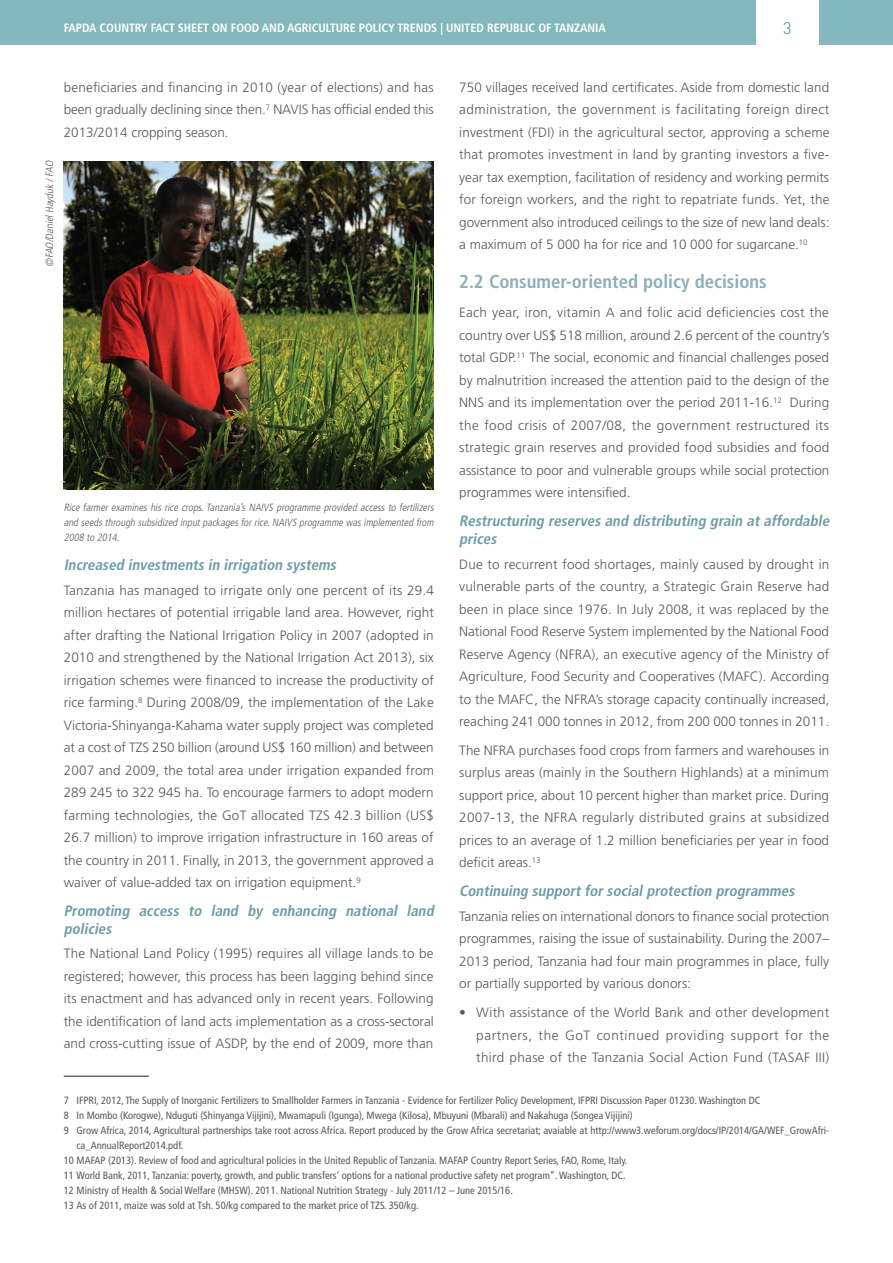
<style>
.page{position:relative;width:893px;height:1263px;background:#fff}
.page>*{position:absolute;margin:0;border:0;box-sizing:border-box;transform-origin:0 0}
.t1{font:700 condensed 18.75px "Frutiger LT Std";color:#8cafb9}
.t2{font:300 16.5px "DIN Pro";color:#2a8793}
.t3{font:italic 700 condensed 15px/18px "Frutiger LT Std";letter-spacing:-.21em;color:#6b9ca7}
.t4{font:300 13.5px/22.5px "Frutiger LT Std";color:#57585a;text-align:justify}
.t5{font:700 condensed 12px "Frutiger LT Std";color:#fff}
.t6{font:condensed 10.5px "Frutiger LT Std";color:#57585a}
.t7{font:italic 300 condensed 10.5px/15px "Frutiger LT Std";color:#57585a;text-align:justify}
</style>
<div class="page">
<div style="left:0;top:0;width:755px;height:44px;background:#83b8bd"></div>
<div style="left:819px;top:0;width:74px;height:44px;background:#83b8bd"></div>
<hr style="left:64px;top:1076px;width:85px;height:1px;background:#231f20">
<img style="left:64px;top:161px;width:370px;height:328px">
<p class="t5" style="left:64px;top:21px;width:543px">FAPDA COUNTRY FACT SHEET ON FOOD AND AGRICULTURE POLICY TRENDS | UNITED REPUBLIC OF TANZANIA</p>
<p class="t2" style="left:783px;top:17px;width:10px">3</p>
<p class="t7" style="left:42px;top:267px;width:109px;rotate:-90deg">©FAO/DanielHayduk /FAO</p>
<p class="t4" style="left:64px;top:76px;width:372px">beneficiaries and financing in 2010 (year of elections) and has been gradually declining since then.<sup>7</sup> NAVIS has official ended this 2013/2014 cropping season.</p>
<p class="t7" style="left:64px;top:500px;width:374px">Rice farmer examines his rice crops.Tanzania’s NAIVS programme provided access to fertilizers and seedsthrough subsidized inputpackagesforrice.NAIVS programme wasimplemented from 2008 to 2014.</p>
<p class="t3" style="left:64px;top:556px;width:277px">Increased investments in irrigation systems</p>
<p class="t4" style="left:64px;top:579px;width:372px">Tanzania has managed to irrigate only one percent of its 29.4 million hectares of potential irrigable land area. However, right after drafting the National Irrigation Policy in 2007 (adopted in 2010 and strengthened by the National Irrigation Act 2013), six irrigation schemes were financed to increase the productivity of rice farming.<sup>8</sup> During 2008/09, the implementation of the Lake Victoria-Shinyanga-Kahama water supply project was completed at a cost of TZS 250 billion (around US$ 160 million) and between 2007 and 2009, the total area under irrigation expanded from 289 245 to 322 945 ha. To encourage farmers to adopt modern farming technologies, the GoT allocated TZS 42.3 billion (US$ 26.7 million) to improve irrigation infrastructure in 160 areas of the country in 2011. Finally, in 2013, the government approved a waiver of value-added tax on irrigation equipment.<sup>9</sup></p>
<p class="t3" style="left:64px;top:901px;width:375px">Promoting access to land by enhancing national land policies</p>
<p class="t4" style="left:64px;top:943px;width:371px">The National Land Policy (1995) requires all village lands to be registered; however, this process has been lagging behind since its enactment and has advanced only in recent years. Following the identification of land acts implementation as a cross-sectoral and cross-cutting issue of ASDP, by the end of 2009, more than</p>
<p class="t4" style="left:459px;top:76px;width:372px">750 villages received land certificates. Aside from domestic land administration, the government is facilitating foreign direct investment (FDI) in the agricultural sector, approving a scheme that promotes investment in land by granting investors a five&shy;year tax exemption, facilitation of residency and working permits for foreign workers, and the right to repatriate funds. Yet, the government also introduced ceilings to the size of new land deals: a maximum of 5 000 ha for rice and 10 000 for sugarcane.<sup>10</sup></p>
<h1 class="t1" style="left:459px;top:271px;width:309px">2.2 CONSUMER-ORIENTED POLICY DECISIONS</h1>
<p class="t4" style="left:459px;top:301px;width:372px">Each year, iron, vitamin A and folic acid deficiencies cost the country over US$ 518 million, around 2.6 percent of the country’s total GDP.<sup>11</sup> The social, economic and financial challenges posed by malnutrition increased the attention paid to the design of the NNS and its implementation over the period 2011-16.<sup>12</sup> During the food crisis of 2007/08, the government restructured its strategic grain reserves and provided food subsidies and food assistance to poor and vulnerable groups while social protection programmes were intensified.</p>
<p class="t3" style="left:459px;top:512px;width:375px">Restructuring reserves and distributing grain at affordable prices</p>
<p class="t4" style="left:459px;top:553px;width:372px">Due to recurrent food shortages, mainly caused by drought in vulnerable parts of the country, a Strategic Grain Reserve had been in place since 1976. In July 2008, it was replaced by the National Food Reserve System implemented by the National Food Reserve Agency (NFRA), an executive agency of the Ministry of Agriculture, Food Security and Cooperatives (MAFC). According to the MAFC, the NFRA’s storage capacity continually increased, reaching 241 000 tonnes in 2012, from 200 000 tonnes in 2011.</p>
<p class="t4" style="left:459px;top:739px;width:372px">The NFRA purchases food crops from farmers and warehouses in surplus areas (mainly in the Southern Highlands) at a minimum support price, about 10 percent higher than market price. During 2007-13, the NFRA regularly distributed grains at subsidized prices to an average of 1.2 million beneficiaries per year in food deficit areas.<sup>13</sup></p>
<p class="t3" style="left:459px;top:882px;width:340px">Continuing supportforsocialprotection programmes</p>
<p class="t4" style="left:459px;top:905px;width:372px">Tanzania relies on international donors to finance social protection programmes, raising the issue of sustainability. During the 2007– 2013 period, Tanzania had four main programmes in place, fully or partially supported by various donors:</p>
<p class="t4" style="left:476px;top:1001px;width:355px;text-indent:-17px">• With assistance of the World Bank and other development partners, the GoT continued providing support for the third phase of the Tanzania Social Action Fund (TASAF III)</p>
<p class="t6" style="left:64px;top:1094px;width:698px">7 IFPRI, 2012, The Supply of Inorganic Fertilizers to Smallholder Farmers in Tanzania - Evidence for Fertilizer Policy Development, IFPRI Discussion Paper 01230. Washington DC</p>
<p class="t6" style="left:64px;top:1109px;width:570px">8 In Mombo (Korogwe), Nduguti (Shinyanga Vijijini), Mwamapuli (Igunga), Mwega (Kilosa), Mbuyuni (Mbarali) and Nakahuga (Songea Vijijini)</p>
<p class="t6" style="left:64px;top:1124px;width:767px">9 Grow Africa, 2014, Agricultural partnerships take root across Africa. Report produced by the Grow Africa secretariat; avaiable at http://www3.weforum.org/docs/IP/2014/GA/WEF_GrowAfri-</p>
<p class="t6" style="left:77px;top:1139px;width:108px">ca_AnnualReport2014.pdf.</p>
<p class="t6" style="left:64px;top:1154px;width:565px">10 MAFAP (2013). Review of food and agricultural policies in the United Republic of Tanzania. MAFAP Country Report Series, FAO, Rome, Italy.</p>
<p class="t6" style="left:64px;top:1169px;width:563px">11 World Bank, 2011, Tanzania: poverty, growth, and public transfers’ options for a national productive safety net program”. Washington, DC.</p>
<p class="t6" style="left:64px;top:1184px;width:451px">12 Ministry of Health &amp; Social Welfare (MHSW). 2011. National Nutrition Strategy - July 2011/12 – June 2015/16.</p>
<p class="t6" style="left:64px;top:1199px;width:356px">13 As of 2011, maize was sold at Tsh. 50/kg compared to the market price of TZS. 350/kg.</p>
</div>
